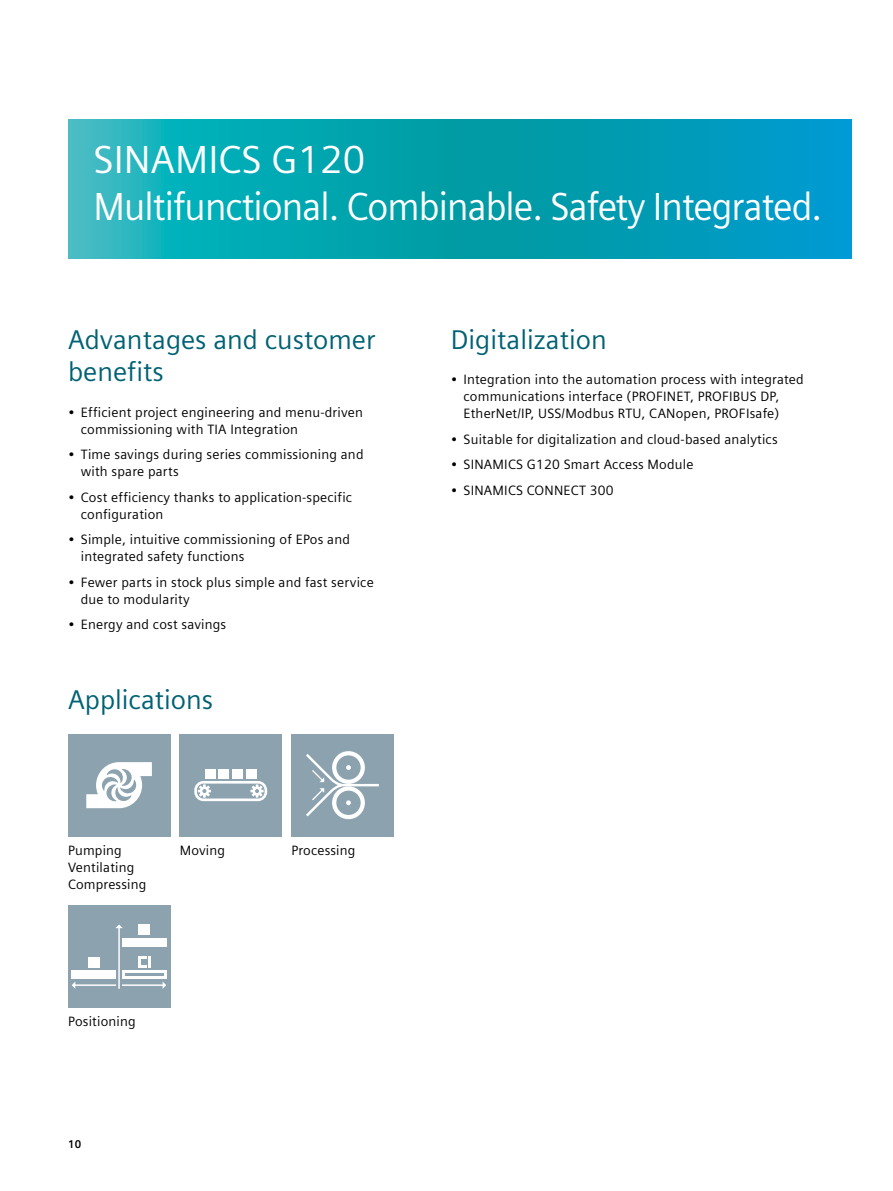
<style>
.page{position:relative;width:893px;height:1191px;background:#fff}
.page>*{position:absolute;margin:0;border:0;box-sizing:border-box;transform-origin:0 0}
.t1{font:39px/46.8px "Siemens Sans Global";letter-spacing:-.025em;color:#fff}
.t2{font:27px/32.4px "Siemens Sans Global";color:#006174}
.t3{font:13.5px/17px "Siemens Sans Global";letter-spacing:.015em;color:#000}
.t4{font:700 11.25px "Siemens Sans Global";color:#000}
</style>
<div class="page">
<div style="left:68px;top:734px;width:102px;height:102px;background:#8ca3af"></div>
<svg style="left:86px;top:762px;width:66px;height:46px"></svg>
<div style="left:180px;top:734px;width:102px;height:102px;background:#8ca3af"></div>
<div style="left:205px;top:769px;width:10px;height:9px;background:#fff"></div>
<div style="left:219px;top:769px;width:10px;height:9px;background:#fff"></div>
<div style="left:232px;top:769px;width:11px;height:9px;background:#fff"></div>
<div style="left:246px;top:769px;width:10px;height:9px;background:#fff"></div>
<svg style="left:194px;top:781px;width:73px;height:20px"></svg>
<div style="left:291px;top:734px;width:102px;height:102px;background:#8ca3af"></div>
<svg style="left:306px;top:751px;width:73px;height:68px"></svg>
<div style="left:68px;top:905px;width:102px;height:102px;background:#8ca3af"></div>
<svg style="left:72px;top:924px;width:94px;height:64px"></svg>
<svg style="left:68px;top:119px;width:784px;height:139px;background:#06a3b5"></svg>
<h1 class="t1" style="left:94px;top:138px;width:730px">SINAMICS G120<br>Multifunctional. Combinable. Safety Integrated.</h1>
<h2 class="t2" style="left:68px;top:324px;width:309px">Advantages and customer benefits</h2>
<p class="t3" style="left:81px;top:404px;width:284px;text-indent:-13px">• Efficient project engineering and menu-driven commissioning with TIA Integration</p>
<p class="t3" style="left:81px;top:446px;width:284px;text-indent:-13px">• Time savings during series commissioning and with spare parts</p>
<p class="t3" style="left:81px;top:489px;width:273px;text-indent:-13px">• Cost efficiency thanks to application-specific configuration</p>
<p class="t3" style="left:81px;top:531px;width:271px;text-indent:-13px">• Simple, intuitive commissioning of EPos and integrated safety functions</p>
<p class="t3" style="left:81px;top:574px;width:295px;text-indent:-13px">• Fewer parts in stock plus simple and fast service due to modularity</p>
<p class="t3" style="left:68px;top:617px;width:160px">• Energy and cost savings</p>
<h2 class="t2" style="left:68px;top:684px;width:147px">Applications</h2>
<p class="t3" style="left:68px;top:842px;width:80px">Pumping<br>Ventilating<br>Compressing</p>
<p class="t3" style="left:180px;top:842px;width:47px">Moving</p>
<p class="t3" style="left:291px;top:842px;width:66px">Processing</p>
<p class="t3" style="left:68px;top:1013px;width:69px">Positioning</p>
<p class="t4" style="left:68px;top:1137px;width:15px">10</p>
<h2 class="t2" style="left:451px;top:324px;width:158px">Digitalization</h2>
<p class="t3" style="left:463px;top:371px;width:342px;text-indent:-13px">• Integration into the automation process with integrated communications interface (PROFINET, PROFIBUS DP,<br>EtherNet/IP, USS/Modbus RTU, CANopen, PROFIsafe)</p>
<p class="t3" style="left:451px;top:431px;width:328px">• Suitable for digitalization and cloud-based analytics</p>
<p class="t3" style="left:451px;top:457px;width:244px">• SINAMICS G120 Smart Access Module</p>
<p class="t3" style="left:451px;top:482px;width:164px">• SINAMICS CONNECT 300</p>
</div>
